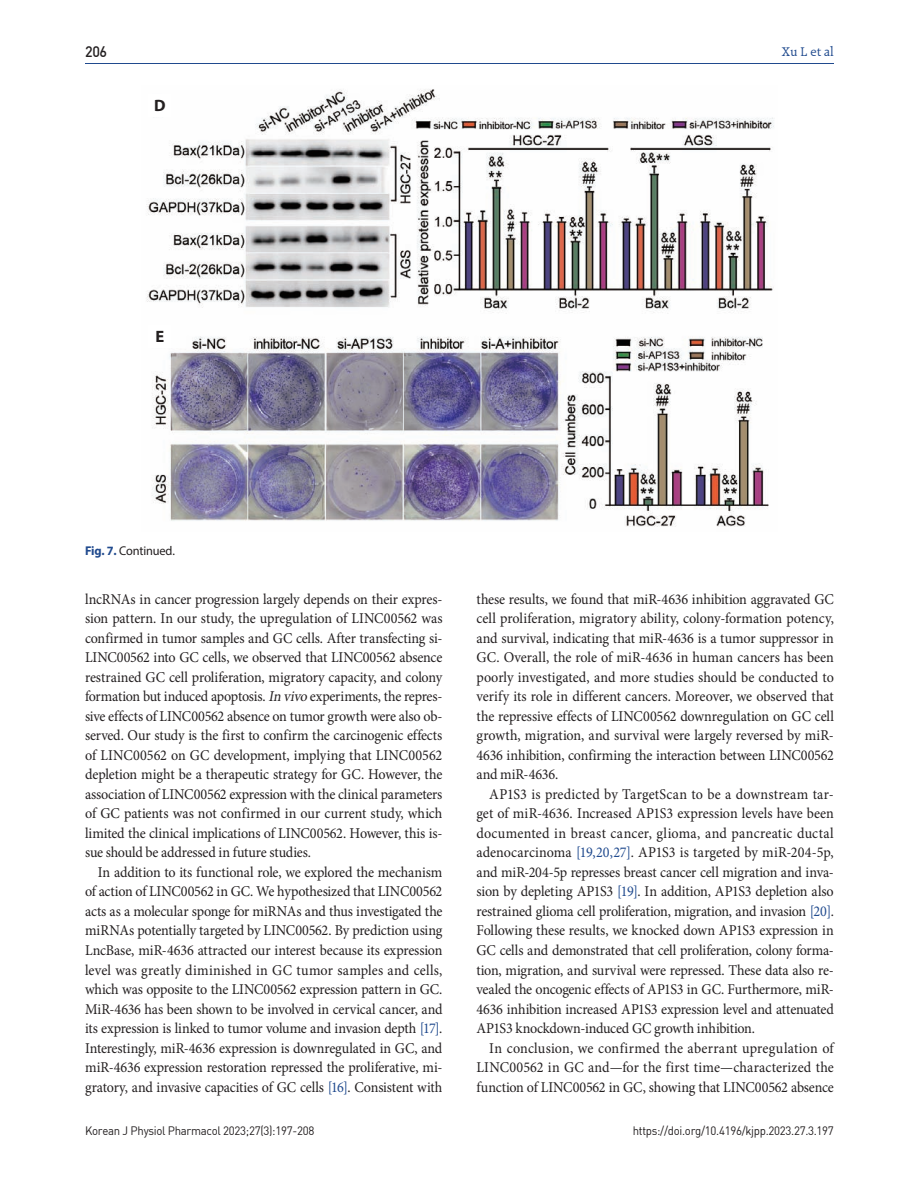
<style>
.page{position:relative;width:919px;height:1191px;background:#fff}
.page>*{position:absolute;margin:0;border:0;box-sizing:border-box;transform-origin:0 0}
.t1{font:700 16.5px "Myriad Pro";color:#231f20}
.t2{font:15px "Minion Pro";letter-spacing:-.01em;color:#231f20;scale:.94 1}
.t3{font:15px "Minion Pro";letter-spacing:.015em;color:#231f20;scale:.94 1}
.t4{font:15px "Minion Pro";letter-spacing:.02em;color:#231f20;scale:.94 1}
.t5{font:15px "Dinmed";color:#231f20;scale:.95 1}
.t6{font:13.5px "Raleigh BT";color:#204a8e}
.t7{font:12.75px "Myriad Pro";letter-spacing:-.01em;color:#231f20}
.t8{font:12px "Dinreg";letter-spacing:-.025em;color:#231f20;scale:.95 1}
.s1{font-weight:700;color:#204a8e}
.s2{font-style:italic}
.s3{color:#204a8e}
</style>
<div class="page">
<hr style="left:85px;top:64px;width:748px;height:1px;background:#204a8e">
<img style="left:146px;top:89px;width:628px;height:438px">
<div style="left:149px;top:94px;width:22px;height:23px;background:#fff"></div>
<div style="left:149px;top:325px;width:22px;height:23px;background:#fff"></div>
<p class="t5" style="left:85px;top:42px;width:25px">206</p>
<p class="t1" style="left:154px;top:94px;width:13px">D</p>
<p class="t6" style="left:781px;top:43px;width:53px">Xu L et al</p>
<p class="t1" style="left:155px;top:326px;width:10px">E</p>
<p class="t7" style="left:85px;top:543px;width:91px"><span class="s1">Fig. 7.</span> Continued.</p>
<p class="t2" style="left:85px;top:589px;width:381px">lncRNAs in cancer progression largely depends on their expres-</p>
<p class="t2" style="left:85px;top:608px;width:382px">sion pattern. In our study, the upregulation of LINC00562 was</p>
<p class="t2" style="left:85px;top:628px;width:381px">confirmed in tumor samples and GC cells. After transfecting si-</p>
<p class="t2" style="left:85px;top:647px;width:381px">LINC00562 into GC cells, we observed that LINC00562 absence</p>
<p class="t2" style="left:85px;top:667px;width:381px">restrained GC cell proliferation, migratory capacity, and colony</p>
<p class="t2" style="left:85px;top:686px;width:381px">formation but induced apoptosis. <span class="s2">In vivo</span>experiments, the repres-</p>
<p class="t2" style="left:85px;top:706px;width:381px">sive effects of LINC00562 absence on tumor growth were also ob-</p>
<p class="t2" style="left:85px;top:725px;width:381px">served. Our study is the first to confirm the carcinogenic effects</p>
<p class="t2" style="left:85px;top:745px;width:381px">of LINC00562 on GC development, implying that LINC00562</p>
<p class="t2" style="left:85px;top:764px;width:381px">depletion might be a therapeutic strategy for GC. However, the</p>
<p class="t2" style="left:85px;top:784px;width:381px">association of LINC00562 expression with the clinical parameters</p>
<p class="t2" style="left:85px;top:803px;width:381px">of GC patients was not confirmed in our current study, which</p>
<p class="t2" style="left:85px;top:823px;width:381px">limited the clinical implications of LINC00562. However, this is-</p>
<p class="t2" style="left:85px;top:842px;width:242px">sue should be addressed in future studies.</p>
<p class="t2" style="left:98px;top:862px;width:368px">In addition to its functional role, we explored the mechanism</p>
<p class="t2" style="left:85px;top:881px;width:381px">of action of LINC00562 in GC. We hypothesized that LINC00562</p>
<p class="t2" style="left:85px;top:901px;width:381px">acts as a molecular sponge for miRNAs and thus investigated the</p>
<p class="t2" style="left:85px;top:920px;width:381px">miRNAs potentially targeted by LINC00562. By prediction using</p>
<p class="t2" style="left:85px;top:940px;width:381px">LncBase, miR-4636 attracted our interest because its expression</p>
<p class="t3" style="left:85px;top:959px;width:381px">level was greatly diminished in GC tumor samples and cells,</p>
<p class="t2" style="left:85px;top:979px;width:381px">which was opposite to the LINC00562 expression pattern in GC.</p>
<p class="t2" style="left:85px;top:998px;width:381px">MiR-4636 has been shown to be involved in cervical cancer, and</p>
<p class="t2" style="left:85px;top:1018px;width:381px">its expression is linked to tumor volume and invasion depth <span class="s3">[17]</span>.</p>
<p class="t2" style="left:85px;top:1037px;width:381px">Interestingly, miR-4636 expression is downregulated in GC, and</p>
<p class="t2" style="left:85px;top:1057px;width:381px">miR-4636 expression restoration repressed the proliferative, mi-</p>
<p class="t2" style="left:85px;top:1076px;width:381px">gratory, and invasive capacities of GC cells <span class="s3">[16]</span>. Consistent with</p>
<p class="t2" style="left:476px;top:589px;width:381px">these results, we found that miR-4636 inhibition aggravated GC</p>
<p class="t2" style="left:476px;top:608px;width:381px">cell proliferation, migratory ability, colony-formation potency,</p>
<p class="t2" style="left:476px;top:628px;width:381px">and survival, indicating that miR-4636 is a tumor suppressor in</p>
<p class="t2" style="left:476px;top:647px;width:381px">GC. Overall, the role of miR-4636 in human cancers has been</p>
<p class="t2" style="left:476px;top:667px;width:381px">poorly investigated, and more studies should be conducted to</p>
<p class="t2" style="left:476px;top:686px;width:381px">verify its role in different cancers. Moreover, we observed that</p>
<p class="t2" style="left:476px;top:706px;width:382px">the repressive effects of LINC00562 downregulation on GC cell</p>
<p class="t2" style="left:476px;top:725px;width:381px">growth, migration, and survival were largely reversed by miR-</p>
<p class="t2" style="left:476px;top:745px;width:381px">4636 inhibition, confirming the interaction between LINC00562</p>
<p class="t2" style="left:476px;top:764px;width:88px">and miR-4636.</p>
<p class="t3" style="left:489px;top:784px;width:368px">AP1S3 is predicted by TargetScan to be a downstream tar-</p>
<p class="t2" style="left:476px;top:803px;width:381px">get of miR-4636. Increased AP1S3 expression levels have been</p>
<p class="t4" style="left:476px;top:823px;width:381px">documented in breast cancer, glioma, and pancreatic ductal</p>
<p class="t2" style="left:476px;top:842px;width:381px">adenocarcinoma <span class="s3">[19,20,27]</span>. AP1S3 is targeted by miR-204-5p,</p>
<p class="t2" style="left:476px;top:862px;width:381px">and miR-204-5p represses breast cancer cell migration and inva-</p>
<p class="t2" style="left:476px;top:881px;width:381px">sion by depleting AP1S3 <span class="s3">[19]</span>. In addition, AP1S3 depletion also</p>
<p class="t2" style="left:476px;top:901px;width:381px">restrained glioma cell proliferation, migration, and invasion <span class="s3">[20]</span>.</p>
<p class="t2" style="left:476px;top:920px;width:381px">Following these results, we knocked down AP1S3 expression in</p>
<p class="t2" style="left:476px;top:940px;width:381px">GC cells and demonstrated that cell proliferation, colony forma-</p>
<p class="t2" style="left:476px;top:959px;width:381px">tion, migration, and survival were repressed. These data also re-</p>
<p class="t2" style="left:476px;top:979px;width:381px">vealed the oncogenic effects of AP1S3 in GC. Furthermore, miR-</p>
<p class="t2" style="left:476px;top:998px;width:381px">4636 inhibition increased AP1S3 expression level and attenuated</p>
<p class="t2" style="left:476px;top:1018px;width:298px">AP1S3 knockdown-induced GC growth inhibition.</p>
<p class="t3" style="left:489px;top:1037px;width:368px">In conclusion, we confirmed the aberrant upregulation of</p>
<p class="t3" style="left:476px;top:1057px;width:381px">LINC00562 in GC and—for the first time—characterized the</p>
<p class="t2" style="left:476px;top:1076px;width:381px">function of LINC00562 in GC, showing that LINC00562 absence</p>
<p class="t8" style="left:85px;top:1123px;width:243px">Korean J Physiol Pharmacol 2023;27(3):197-208</p>
<p class="t8" style="left:632px;top:1123px;width:213px">https://doi.org/10.4196/kjpp.2023.27.3.197</p>
</div>
